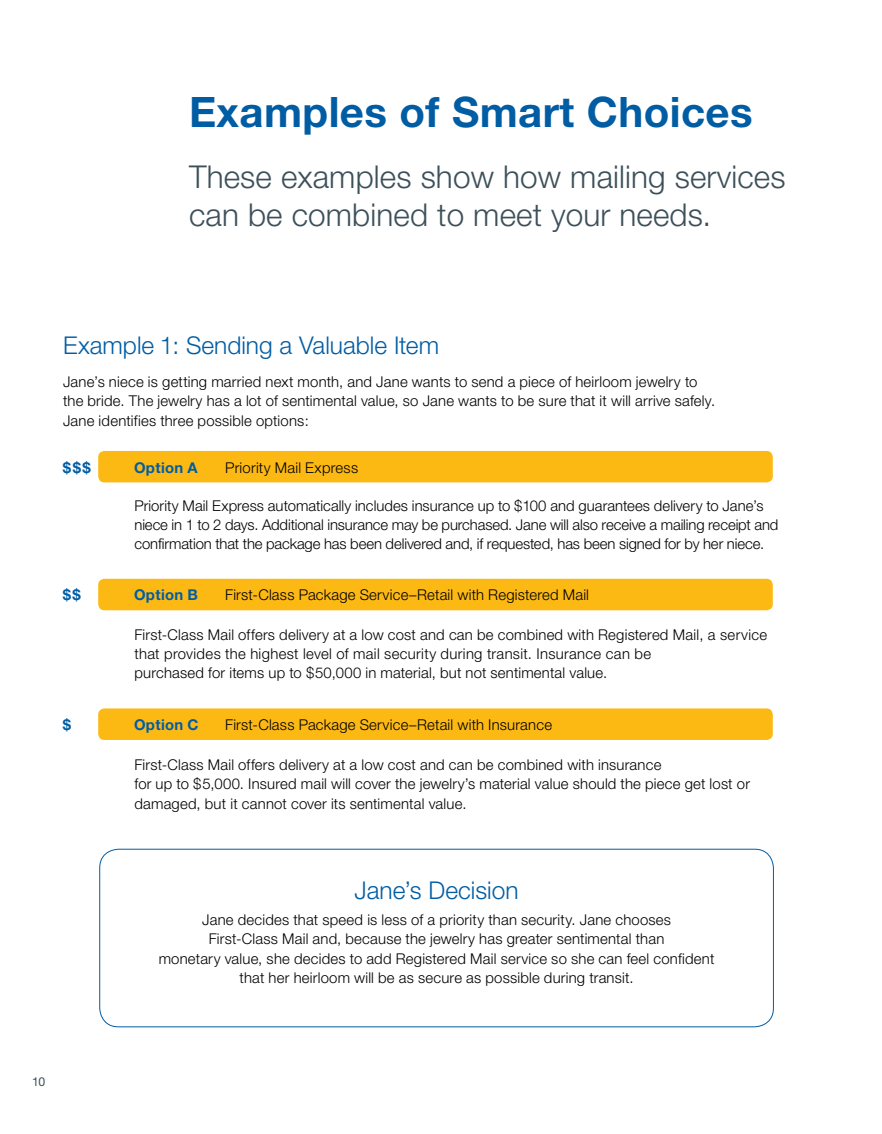
<style>
.page{position:relative;width:882px;height:1134px;background:#fff}
.page>*{position:absolute;margin:0;border:0;box-sizing:border-box;transform-origin:0 0}
.t1{font:700 42px "Helvetica Neue";letter-spacing:.01em;color:#005da4}
.t2{font:300 31.5px/38.5px "Helvetica Neue";letter-spacing:.005em;color:#3d505a}
.t3{font:300 24.5px "Helvetica Neue";color:#005da4}
.t4{font:300 14.88px/19.2px "Helvetica Neue";letter-spacing:.015em;color:#000}
.t5{font:300 14.88px/19.2px "Helvetica Neue";letter-spacing:-.005em;color:#000}
.t6{font:700 14.88px "Helvetica Neue";letter-spacing:.02em;color:#005da4}
.t7{font:12.25px "Helvetica Neue";color:#3d505a}
</style>
<div class="page">
<div style="left:98px;top:451px;width:675px;height:31px;background:#fdb913;border-radius:6px"></div>
<div style="left:99px;top:849px;width:675px;height:178px;border:1px solid #005da4;border-radius:19px"></div>
<div style="left:98px;top:579px;width:675px;height:31px;background:#fdb913;border-radius:6px"></div>
<div style="left:98px;top:708px;width:675px;height:32px;background:#fdb913;border-radius:6px"></div>
<h1 class="t1" style="left:189px;top:86px;width:565px">Examples of Smart Choices</h1>
<h2 class="t2" style="left:189px;top:156px;width:598px">These examples show how mailing services can be combined to meet your needs.</h2>
<h3 class="t3" style="left:63px;top:331px;width:378px">Example 1: Sending a Valuable Item</h3>
<p class="t4" style="left:63px;top:372px;width:654px">Jane’s niece is getting married next month, and Jane wants to send a piece of heirloom jewelry to the bride. The jewelry has a lot of sentimental value, so Jane wants to be sure that it will arrive safely.<br>Jane identifies three possible options:</p>
<p class="t6" style="left:63px;top:458px;width:29px">$$$</p>
<p class="t6" style="left:134px;top:458px;width:65px">Option A</p>
<p class="t4" style="left:225px;top:457px;width:134px">Priority Mail Express</p>
<p class="t5" style="left:134px;top:496px;width:646px">Priority Mail Express automatically includes insurance up to $100 and guarantees delivery to Jane’s niece in 1 to 2 days. Additional insurance may be purchased. Jane will also receive a mailing receipt and confirmation that the package has been delivered and, if requested, has been signed for by her niece.</p>
<p class="t6" style="left:63px;top:586px;width:19px">$$</p>
<p class="t6" style="left:134px;top:586px;width:66px">Option B</p>
<p class="t4" style="left:225px;top:585px;width:365px">First-Class Package Service–Retail with Registered Mail</p>
<p class="t4" style="left:134px;top:624px;width:634px">First-Class Mail offers delivery at a low cost and can be combined with Registered Mail, a service that provides the highest level of mail security during transit. Insurance can be<br>purchased for items up to $50,000 in material, but not sentimental value.</p>
<p class="t6" style="left:63px;top:716px;width:10px">$</p>
<p class="t6" style="left:134px;top:716px;width:66px">Option C</p>
<p class="t4" style="left:225px;top:715px;width:328px">First-Class Package Service–Retail with Insurance</p>
<p class="t4" style="left:134px;top:755px;width:617px">First-Class Mail offers delivery at a low cost and can be combined with insurance<br>for up to $5,000. Insured mail will cover the jewelry’s material value should the piece get lost or damaged, but it cannot cover its sentimental value.</p>
<h3 class="t3" style="left:355px;top:875px;width:165px">Jane’s Decision</h3>
<p class="t4" style="left:159px;top:910px;width:557px;text-align:center">Jane decides that speed is less of a priority than security. Jane chooses<br>First-Class Mail and, because the jewelry has greater sentimental than<br>monetary value, she decides to add Registered Mail service so she can feel confident that her heirloom will be as secure as possible during transit.</p>
<p class="t7" style="left:32px;top:1075px;width:15px">10</p>
</div>
